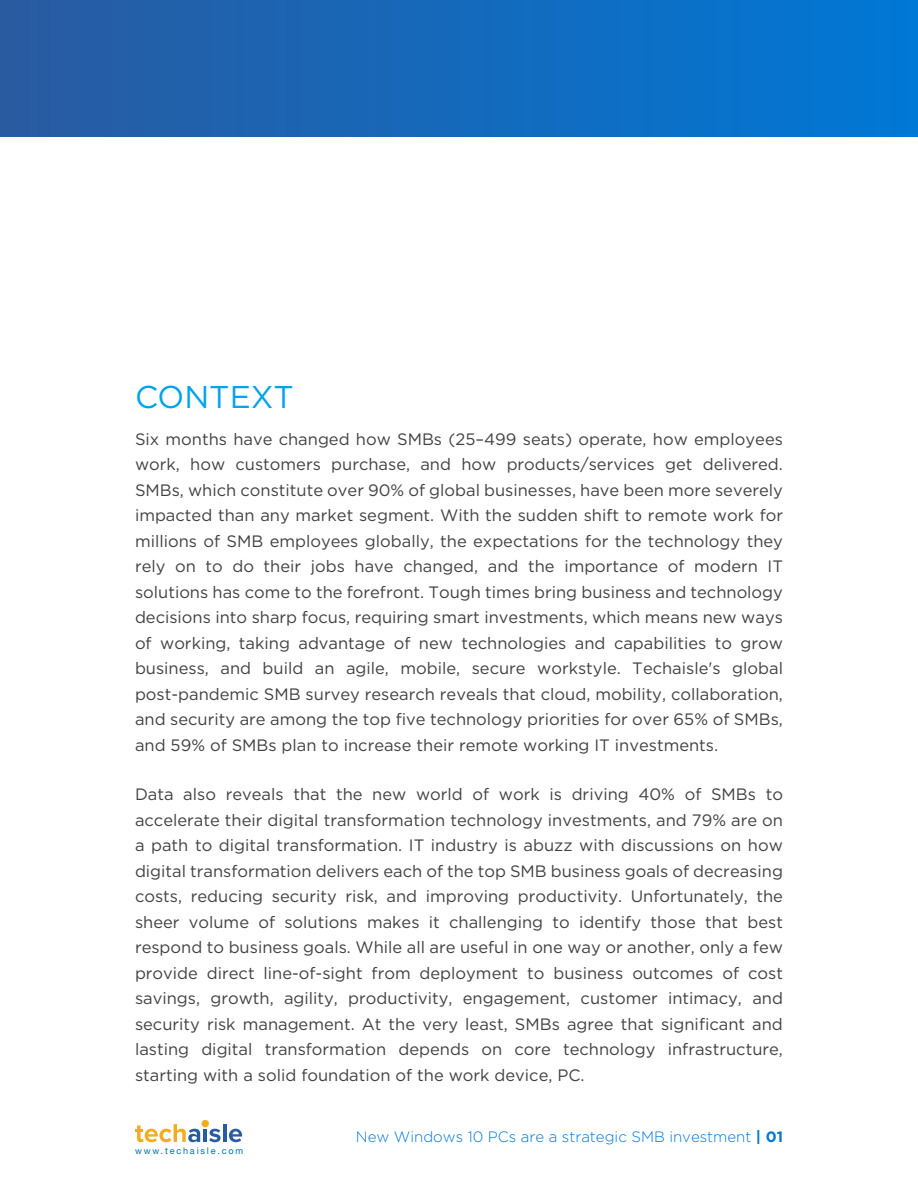
<style>
.page{position:relative;width:918px;height:1188px;background:#fff}
.page>*{position:absolute;margin:0;border:0;box-sizing:border-box;transform-origin:0 0}
.t1{font:31.5px "Gotham";color:#00a3ee}
.t2{font:16.5px/25.5px "Gotham";color:#414042;text-align:justify}
.t3{font:300 15px "Gotham";color:#0078d6}
.t4{font:9.15px "Helvetica Neue";letter-spacing:.2em;color:#0374a5}
.s1{font-weight:700}
</style>
<div class="page">
<div style="left:0;top:0;width:918px;height:136px;background:linear-gradient(to right,#295ba1,#0078d6)"></div>
<svg style="left:135px;top:1124px;width:86px;height:18px"></svg>
<hr style="left:223px;top:1124px;width:3px;height:18px;background:#295ba1">
<svg style="left:229px;top:1129px;width:13px;height:13px"></svg>
<div style="left:202px;top:1120px;width:7px;height:7px;background:#f3ac1b;border-radius:50%"></div>
<h1 class="t1" style="left:135px;top:377px;width:161px">CONTEXT</h1>
<p class="t2" style="left:135px;top:426px;width:650px">Six months have changed how SMBs (25–499 seats) operate, how employees work, how customers purchase, and how products/services get delivered.<br>SMBs, which constitute over 90% of global businesses, have been more severely impacted than any market segment. With the sudden shift to remote work for millions of SMB employees globally, the expectations for the technology they rely on to do their jobs have changed, and the importance of modern IT solutions has come to the forefront. Tough times bring business and technology decisions into sharp focus, requiring smart investments, which means new ways of working, taking advantage of new technologies and capabilities to grow business, and build an agile, mobile, secure workstyle. Techaisle's global post-pandemic SMB survey research reveals that cloud, mobility, collaboration, and security are among the top five technology priorities for over 65% of SMBs, and 59% of SMBs plan to increase their remote working IT investments.</p>
<p class="t2" style="left:135px;top:781px;width:650px">Data also reveals that the new world of work is driving 40% of SMBs to accelerate their digital transformation technology investments, and 79% are on a path to digital transformation. IT industry is abuzz with discussions on how digital transformation delivers each of the top SMB business goals of decreasing costs, reducing security risk, and improving productivity. Unfortunately, the sheer volume of solutions makes it challenging to identify those that best respond to business goals. While all are useful in one way or another, only a few provide direct line-of-sight from deployment to business outcomes of cost savings, growth, agility, productivity, engagement, customer intimacy, and security risk management. At the very least, SMBs agree that significant and lasting digital transformation depends on core technology infrastructure, starting with a solid foundation of the work device, PC.</p>
<p class="t4" style="left:135px;top:1145px;width:110px">www.techaisle.com</p>
<p class="t3" style="left:356px;top:1128px;width:429px">New Windows 10 PCs are a strategic SMB investment <span class="s1">| 01</span></p>
</div>
